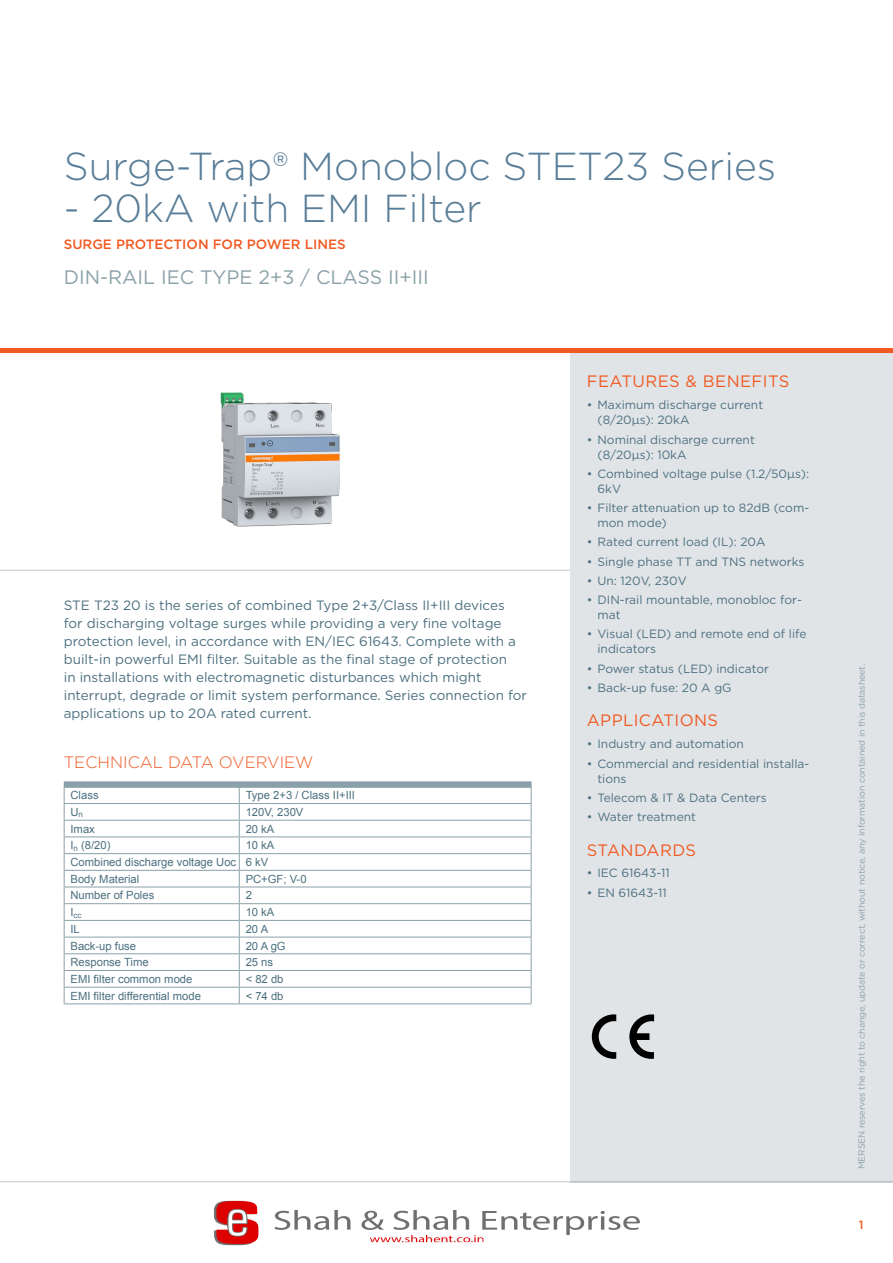
<style>
.page{position:relative;width:893px;height:1263px;background:#fff}
.page>*{position:absolute;margin:0;border:0;box-sizing:border-box;transform-origin:0 0}
.t1{font:300 39px "Gotham";color:#587d98}
.t2{font:19.5px "Gotham";color:#8ba1a9}
.t3{font:16.5px "Gotham";letter-spacing:.025em;color:#f15a22}
.t4{font:300 16.5px "Gotham";color:#f15a22}
.t5{font:13.5px/18px "Gotham";color:#4c7080}
.t6{font:500 13.5px "Gotham";color:#f15a22}
.t7{font:12px/15px "Gotham";color:#4c7080}
.t8{font:500 12px "Gotham";color:#f15a22}
.t9{font:11.25px/16.6px "Arial";color:#4c7080}
.t10{font:9px "Gotham";letter-spacing:-.015em;color:#8ba1a9}
.t11{font:7.8px "Arial";color:#4c7080}
</style>
<div class="page">
<hr style="left:0;top:1181px;width:893px;height:1px;background:#bec8cd">
<div style="left:570px;top:353px;width:323px;height:829px;background:#e1e4e7"></div>
<hr style="left:0;top:349px;width:893px;height:4px;background:#f15a22">
<hr style="left:0;top:570px;width:570px;height:1px;background:#bec8cd">
<div style="left:64px;top:781px;width:467px;height:7px;background:#8ba1a9"></div>
<hr style="left:64px;top:803px;width:175px;height:1px;background:#8ba1a9">
<hr style="left:239px;top:803px;width:292px;height:1px;background:#8ba1a9">
<hr style="left:64px;top:820px;width:175px;height:1px;background:#8ba1a9">
<hr style="left:239px;top:820px;width:292px;height:1px;background:#8ba1a9">
<hr style="left:64px;top:836px;width:175px;height:1px;background:#8ba1a9">
<hr style="left:239px;top:836px;width:292px;height:1px;background:#8ba1a9">
<hr style="left:64px;top:853px;width:175px;height:1px;background:#8ba1a9">
<hr style="left:239px;top:853px;width:292px;height:1px;background:#8ba1a9">
<hr style="left:64px;top:870px;width:175px;height:1px;background:#8ba1a9">
<hr style="left:239px;top:870px;width:292px;height:1px;background:#8ba1a9">
<hr style="left:64px;top:887px;width:175px;height:1px;background:#8ba1a9">
<hr style="left:239px;top:887px;width:292px;height:1px;background:#8ba1a9">
<hr style="left:64px;top:903px;width:175px;height:1px;background:#8ba1a9">
<hr style="left:239px;top:903px;width:292px;height:1px;background:#8ba1a9">
<hr style="left:64px;top:920px;width:175px;height:1px;background:#8ba1a9">
<hr style="left:239px;top:920px;width:292px;height:1px;background:#8ba1a9">
<hr style="left:64px;top:937px;width:175px;height:1px;background:#8ba1a9">
<hr style="left:239px;top:937px;width:292px;height:1px;background:#8ba1a9">
<hr style="left:64px;top:953px;width:175px;height:1px;background:#8ba1a9">
<hr style="left:239px;top:953px;width:292px;height:1px;background:#8ba1a9">
<hr style="left:64px;top:970px;width:175px;height:1px;background:#8ba1a9">
<hr style="left:239px;top:970px;width:292px;height:1px;background:#8ba1a9">
<hr style="left:64px;top:987px;width:175px;height:1px;background:#8ba1a9">
<svg style="left:64px;top:788px;width:1px;height:215px"></svg>
<hr style="left:64px;top:1003px;width:175px;height:1px;background:#8ba1a9">
<hr style="left:239px;top:987px;width:292px;height:1px;background:#8ba1a9">
<svg style="left:239px;top:788px;width:1px;height:215px"></svg>
<svg style="left:531px;top:787px;width:1px;height:216px"></svg>
<hr style="left:239px;top:1003px;width:292px;height:1px;background:#8ba1a9">
<img style="left:220px;top:392px;width:120px;height:135px">
<svg style="left:629px;top:1014px;width:25px;height:45px"></svg>
<svg style="left:592px;top:1014px;width:24px;height:45px"></svg>
<img style="left:214px;top:1200px;width:426px;height:46px">
<h1 class="t1" style="left:64px;top:142px;width:714px">Surge-Trap® Monobloc STET23 Series</h1>
<h1 class="t1" style="left:64px;top:184px;width:419px">- 20kA with EMI Filter</h1>
<p class="t6" style="left:64px;top:235px;width:283px">SURGE PROTECTION FOR POWER LINES</p>
<h2 class="t2" style="left:64px;top:264px;width:366px">DIN-RAIL IEC TYPE 2+3 / CLASS II+III</h2>
<p class="t5" style="left:64px;top:596px;width:465px">STE T23 20 is the series of combined Type 2+3/Class II+III devices for discharging voltage surges while providing a very fine voltage protection level, in accordance with EN/IEC 61643. Complete with a built-in powerful EMI filter. Suitable as the final stage of protection<br>in installations with electromagnetic disturbances which might interrupt, degrade or limit system performance. Series connection for applications up to 20A rated current.</p>
<h3 class="t4" style="left:64px;top:751px;width:251px">TECHNICAL DATA OVERVIEW</h3>
<p class="t9" style="left:71px;top:787px;width:30px">Class</p>
<p class="t9" style="left:246px;top:787px;width:111px">Type 2+3 / Class II+III</p>
<p class="t9" style="left:71px;top:804px;width:14px">U<sub>n</sub></p>
<p class="t9" style="left:246px;top:804px;width:59px">120V, 230V</p>
<p class="t9" style="left:71px;top:820px;width:26px">Imax</p>
<p class="t9" style="left:246px;top:820px;width:30px">20 kA</p>
<p class="t9" style="left:71px;top:837px;width:42px">I<sub>n</sub> (8/20)</p>
<p class="t9" style="left:71px;top:837px;width:205px;text-indent:175px">10 kA<br>Combined discharge voltage Uoc 6 kV<br>Body Material</p>
<p class="t9" style="left:246px;top:870px;width:62px">PC+GF; V-0</p>
<p class="t9" style="left:71px;top:887px;width:85px">Number of Poles</p>
<p class="t9" style="left:246px;top:887px;width:8px">2</p>
<p class="t11" style="left:71px;top:910px;width:12px"><sup>I</sup>cc</p>
<p class="t9" style="left:246px;top:904px;width:30px">10 kA</p>
<p class="t9" style="left:71px;top:921px;width:11px">IL</p>
<p class="t9" style="left:246px;top:921px;width:24px">20 A</p>
<p class="t9" style="left:71px;top:937px;width:67px">Back-up fuse</p>
<p class="t9" style="left:246px;top:937px;width:42px">20 A gG</p>
<p class="t9" style="left:71px;top:954px;width:80px">Response Time</p>
<p class="t9" style="left:246px;top:954px;width:29px">25 ns</p>
<p class="t9" style="left:71px;top:971px;width:123px">EMI filter common mode</p>
<p class="t9" style="left:246px;top:971px;width:39px">&lt; 82 db</p>
<p class="t9" style="left:71px;top:987px;width:132px">EMI filter differential mode</p>
<p class="t9" style="left:246px;top:987px;width:39px">&lt; 74 db</p>
<h3 class="t3" style="left:587px;top:371px;width:204px">FEATURES &amp; BENEFITS</h3>
<p class="t7" style="left:597px;top:397px;width:167px;text-indent:-11px">• Maximum discharge current (8/20μs): 20kA</p>
<p class="t7" style="left:597px;top:432px;width:159px;text-indent:-11px">• Nominal discharge current (8/20μs): 10kA</p>
<p class="t7" style="left:597px;top:466px;width:213px;text-indent:-11px">• Combined voltage pulse (1.2/50μs):<br>6kV</p>
<p class="t7" style="left:597px;top:500px;width:213px;text-indent:-11px">• Filter attenuation up to 82dB (com&shy;mon mode)</p>
<p class="t7" style="left:587px;top:534px;width:180px">• Rated current load (IL): 20A</p>
<p class="t7" style="left:587px;top:554px;width:219px">• Single phase TT and TNS networks</p>
<p class="t7" style="left:587px;top:573px;width:102px">• Un: 120V, 230V</p>
<p class="t7" style="left:597px;top:592px;width:206px;text-indent:-11px">• DIN-rail mountable, monobloc for&shy;mat</p>
<p class="t7" style="left:597px;top:626px;width:211px;text-indent:-11px">• Visual (LED) and remote end of life indicators</p>
<p class="t7" style="left:587px;top:661px;width:184px">• Power status (LED) indicator</p>
<p class="t7" style="left:587px;top:680px;width:146px">• Back-up fuse: 20 A gG</p>
<h3 class="t3" style="left:587px;top:710px;width:133px">APPLICATIONS</h3>
<p class="t7" style="left:587px;top:736px;width:159px">• Industry and automation</p>
<p class="t7" style="left:597px;top:755px;width:213px;text-indent:-11px">• Commercial and residential installa&shy;tions</p>
<p class="t7" style="left:587px;top:790px;width:181px">• Telecom &amp; IT &amp; Data Centers</p>
<p class="t7" style="left:587px;top:809px;width:111px">• Water treatment</p>
<h3 class="t3" style="left:587px;top:839px;width:111px">STANDARDS</h3>
<p class="t7" style="left:587px;top:865px;width:84px">• IEC 61643-11</p>
<p class="t7" style="left:587px;top:885px;width:81px">• EN 61643-11</p>
<p class="t10" style="left:856px;top:1169px;width:507px;rotate:-90deg">MERSEN reserves the right to change, update or correct, without notice, any information contained in this datasheet.</p>
<p class="t8" style="left:859px;top:1217px;width:6px">1</p>
</div>
